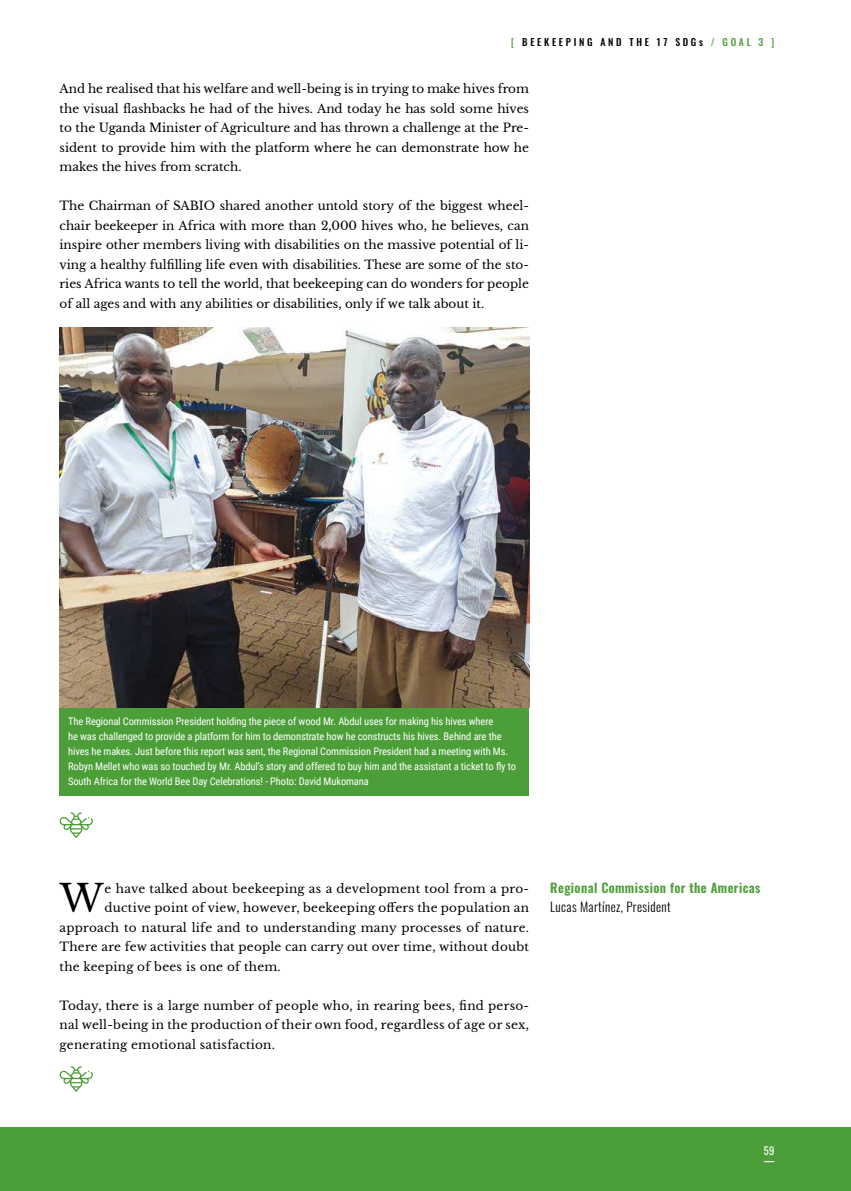
<style>
.page{position:relative;width:851px;height:1191px;background:#fff}
.page>*{position:absolute;margin:0;border:0;box-sizing:border-box;transform-origin:0 0}
.t1{font:37.35px "Libre Baskerville";color:#000}
.t2{font:600 12.75px "Oswald";letter-spacing:.03em;color:#4c9f38}
.t3{font:300 12.75px "Oswald";letter-spacing:.03em;color:#000}
.t4{font:12px/19.5px "Libre Baskerville";letter-spacing:.02em;color:#000;text-align:justify}
.t5{font:10.5px/15px "Roboto Condensed";letter-spacing:-.01em;color:#fff}
.t6{font:10.5px "Oswald";color:#fff}
.t7{font:500 9.75px "Oswald";letter-spacing:.28em;color:#000}
.s1{color:#4c9f38}
</style>
<div class="page">
<div style="left:0;top:1127px;width:850px;height:64px;background:#4c9f38"></div>
<div style="left:60px;top:707px;width:469px;height:88px;background:#4c9f38"></div>
<img style="left:60px;top:327px;width:469px;height:380px">
<svg style="left:60px;top:812px;width:33px;height:26px"></svg>
<svg style="left:60px;top:1066px;width:33px;height:25px"></svg>
<p class="t7" style="left:511px;top:34px;width:265px"><span class="s1">[</span> BEEKEEPING AND THE 17 SDGs <span class="s1">/ GOAL 3 ]</span></p>
<p class="t4" style="left:60px;top:79px;width:471px">And he realised that his welfare and well-being is in trying to make hives from the visual flashbacks he had of the hives. And today he has sold some hives to the Uganda Minister of Agriculture and has thrown a challenge at the Pre&shy;sident to provide him with the platform where he can demonstrate how he makes the hives from scratch.</p>
<p class="t4" style="left:60px;top:196px;width:471px">The Chairman of SABIO shared another untold story of the biggest wheel&shy;chair beekeeper in Africa with more than 2,000 hives who, he believes, can inspire other members living with disabilities on the massive potential of li&shy;ving a healthy fulfilling life even with disabilities. These are some of the sto&shy;ries Africa wants to tell the world, that beekeeping can do wonders for people of all ages and with any abilities or disabilities, only if we talk about it.</p>
<p class="t5" style="left:68px;top:714px;width:449px">The Regional Commission President holding the piece of wood Mr. Abdul uses for making his hives where<br>he was challenged to provide a platform for him to demonstrate how he constructs his hives. Behind are the hives he makes. Just before this report was sent, the Regional Commission President had a meeting with Ms.<br>Robyn Mellet who was so touched by Mr. Abdul’s story and offered to buy him and the assistant a ticket to fly to South Africa for the World Bee Day Celebrations! - Photo: David Mukomana</p>
<h1 class="t1" style="left:60px;top:876px;width:45px">W</h1>
<p class="t4" style="left:105px;top:878px;width:426px">e have talked about beekeeping as a development tool from a pro-</p>
<p class="t4" style="left:105px;top:898px;width:426px">ductive point of view, however, beekeeping offers the population an</p>
<p class="t4" style="left:60px;top:917px;width:471px">approach to natural life and to understanding many processes of nature.</p>
<p class="t4" style="left:60px;top:937px;width:471px">There are few activities that people can carry out over time, without doubt</p>
<p class="t4" style="left:60px;top:956px;width:223px">the keeping of bees is one of them.</p>
<p class="t4" style="left:60px;top:995px;width:471px">Today, there is a large number of people who, in rearing bees, find perso&shy;nal well-being in the production of their own food, regardless of age or sex, generating emotional satisfaction.</p>
<p class="t2" style="left:550px;top:876px;width:212px">Regional Commission for the Americas</p>
<p class="t3" style="left:550px;top:895px;width:122px">Lucas Martínez, President</p>
<p class="t6" style="left:763px;top:1141px;width:12px">59</p>
</div>
